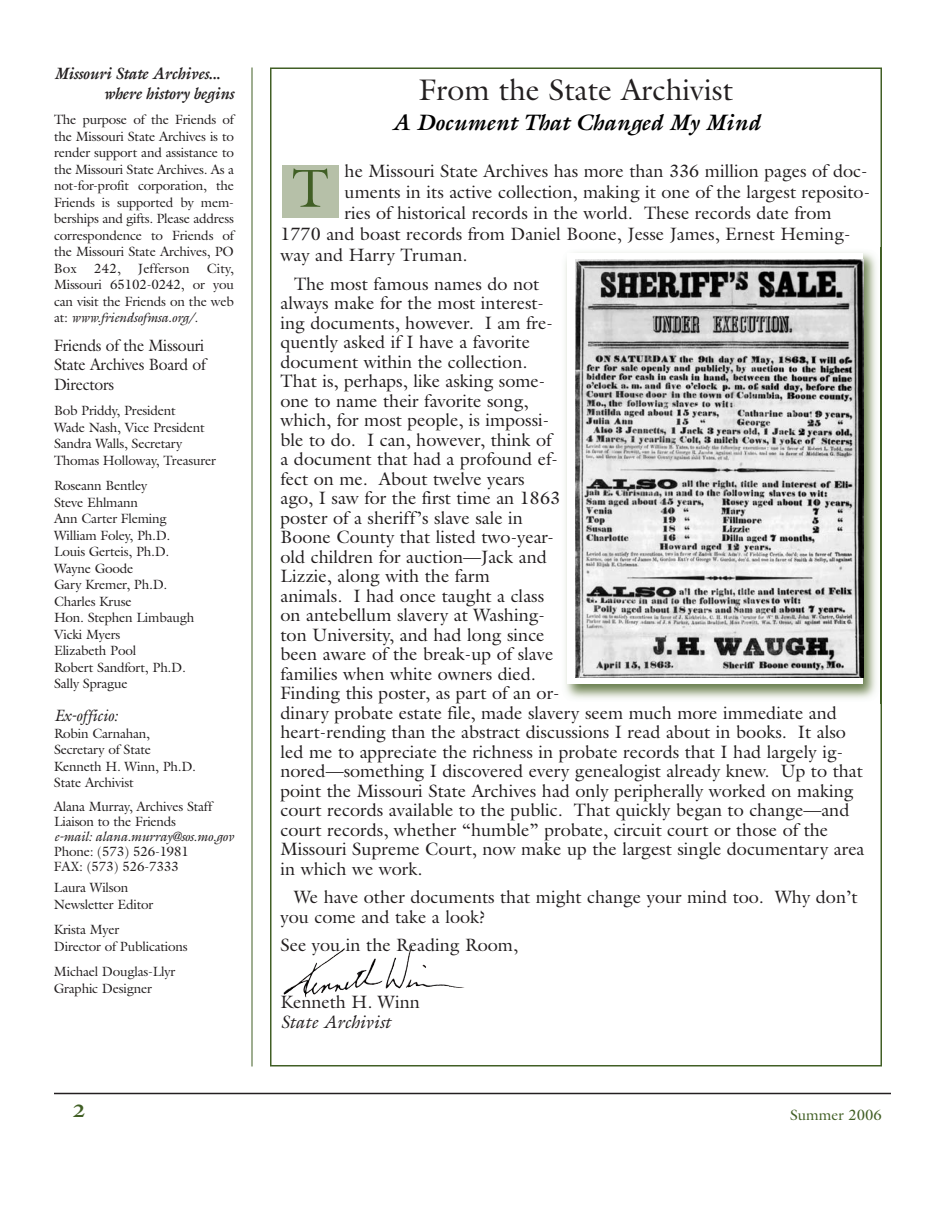
<style>
.page{position:relative;width:945px;height:1215px;background:#fff}
.page>*{position:absolute;margin:0;border:0;box-sizing:border-box;transform-origin:0 0}
.t1{font:54px "Galliard";color:#415f25}
.t2{font:30px "Galliard";color:#231f20}
.t3{font:italic 700 22.5px "Galliard";color:#000}
.t4{font:18px/19.5px "Galliard";color:#231f20}
.t5{font:italic 18px "Galliard";color:#231f20}
.t6{font:700 18px "Galliard";color:#415f25;scale:1.2 1}
.t7{font:16.5px/19.5px "Galliard";letter-spacing:-.015em;color:#231f20;text-align:justify;scale:.95 1}
.t8{font:italic 700 16.5px/19.5px "Galliard";letter-spacing:-.015em;color:#231f20;scale:.95 1}
.t9{font:italic 16.5px "Galliard";letter-spacing:-.015em;color:#231f20;scale:.95 1}
.t10{font:15px "Galliard";color:#415f25}
.t11{font:13.5px/16.5px "Galliard";letter-spacing:-.015em;color:#231f20}
.t12{font:italic 13.5px "Galliard";letter-spacing:-.02em;color:#231f20}
.t13{font:13.5px "Galliard";letter-spacing:.005em;color:#231f20}
.s1{font-style:italic}
</style>
<div class="page">
<hr style="left:252px;top:68px;width:1px;height:998px;background:#415f25">
<hr style="left:54px;top:1093px;width:837px;height:1px;background:#231f20">
<div style="left:282px;top:165px;width:57px;height:52px;background:#b6c0a8"></div>
<img style="left:565px;top:247px;width:316px;height:456px">
<div style="left:567px;top:254px;width:295px;height:430px;background:#fff"></div>
<img style="left:575px;top:260px;width:288px;height:417px">
<img style="left:385px;top:947px;width:28px;height:42px">
<p class="t8" style="left:104px;top:64px;width:139px;text-indent:-50px">Missouri State Archives... where history begins</p>
<p class="t11" style="left:54px;top:111px;width:182px;text-align:justify">The purpose of the Friends of the Missouri State Archives is to render support and assistance to the Missouri State Archives. As a not-for-profit corporation, the Friends is supported by mem&shy;berships and gifts. Please address correspondence to Friends of the Missouri State Archives, PO Box</p>
<p class="t11" style="left:94px;top:260px;width:28px">242,</p>
<p class="t13" style="left:138px;top:260px;width:53px">Jefferson</p>
<p class="t11" style="left:54px;top:260px;width:182px;text-align:justify;text-indent:153px">City, Missouri 65102-0242, or you can visit the Friends on the web at: <span class="s1">www.friendsofmsa.org/.</span></p>
<p class="t7" style="left:54px;top:335px;width:161px">Friends of the Missouri State Archives Board of Directors</p>
<p class="t11" style="left:54px;top:402px;width:163px">Bob Priddy, President<br>Wade Nash, Vice President<br>Sandra Walls, Secretary<br>Thomas Holloway, Treasurer</p>
<p class="t11" style="left:54px;top:477px;width:142px">Roseann Bentley<br>Steve Ehlmann<br>Ann Carter Fleming<br>William Foley, Ph.D.<br>Louis Gerteis, Ph.D.<br>Wayne Goode<br>Gary Kremer, Ph.D.<br>Charles Kruse<br>Hon. Stephen Limbaugh<br>Vicki Myers<br>Elizabeth Pool<br>Robert Sandfort, Ph.D.<br>Sally Sprague</p>
<p class="t9" style="left:54px;top:706px;width:69px">Ex-officio:</p>
<p class="t11" style="left:54px;top:725px;width:144px">Robin Carnahan,<br>Secretary of State<br>Kenneth H. Winn, Ph.D.<br>State Archivist</p>
<p class="t11" style="left:54px;top:799px;width:160px;line-height:15px">Alana Murray, Archives Staff<br>Liaison to the Friends</p>
<p class="t12" style="left:54px;top:829px;width:181px">e-mail: alana.murray@sos.mo.gov</p>
<p class="t11" style="left:54px;top:844px;width:137px;line-height:15px">Phone: (573) 526-1981<br>FAX: (573) 526-7333</p>
<p class="t11" style="left:54px;top:879px;width:101px">Laura Wilson<br>Newsletter Editor</p>
<p class="t11" style="left:54px;top:921px;width:135px">Krista Myer<br>Director of Publications</p>
<p class="t11" style="left:54px;top:963px;width:123px">Michael Douglas-Llyr<br>Graphic Designer</p>
<p class="t6" style="left:73px;top:1100px;width:12px">2</p>
<h2 class="t2" style="left:419px;top:72px;width:315px">From the State Archivist</h2>
<p class="t3" style="left:392px;top:109px;width:369px">A Document That Changed My Mind</p>
<p class="t4" style="left:345px;top:161px;width:525px">he Missouri State Archives has more than 336 million pages of doc-</p>
<p class="t4" style="left:345px;top:182px;width:527px">uments in its active collection, making it one of the largest reposito-</p>
<p class="t4" style="left:345px;top:203px;width:489px">ries of historical records in the world. These records date from</p>
<p class="t4" style="left:281px;top:224px;width:572px">1770 and boast records from Daniel Boone, Jesse James, Ernest Heming-</p>
<p class="t4" style="left:281px;top:245px;width:188px">way and Harry Truman.</p>
<p class="t4" style="left:280px;top:274px;width:586px;text-indent:14px">The most famous names do not<br>always make for the most interest-<br>ing documents, however. I am fre-<br>quently asked if I have a favorite<br>document within the collection.<br>That is, perhaps, like asking some-<br>one to name their favorite song,<br>which, for most people, is impossi-<br>ble to do. I can, however, think of<br>a document that had a profound ef-<br>fect on me. About twelve years<br>ago, I saw for the first time an 1863<br>poster of a sheriff’s slave sale in<br>Boone County that listed two-year-<br>old children for auction—Jack and<br>Lizzie, along with the farm<br>animals. I had once taught a class<br>on antebellum slavery at Washing-<br>ton University, and had long since<br>been aware of the break-up of slave<br>families when white owners died.<br>Finding this poster, as part of an or-<br>dinary probate estate file, made slavery seem much more immediate and heart-rending than the abstract discussions I read about in books. It also led me to appreciate the richness in probate records that I had largely ig&shy;nored—something I discovered every genealogist already knew. Up to that point the Missouri State Archives had only peripherally worked on making court records available to the public. That quickly began to change—and court records, whether “humble” probate, circuit court or those of the Missouri Supreme Court, now make up the largest single documentary area in which we work.</p>
<p class="t4" style="left:281px;top:887px;width:579px;text-indent:13px">We have other documents that might change your mind too. Why don’t you come and take a look?</p>
<p class="t4" style="left:281px;top:935px;width:239px">See you in the Reading Room,</p>
<p class="t4" style="left:281px;top:992px;width:141px">Kenneth H. Winn</p>
<p class="t5" style="left:281px;top:1011px;width:111px">State Archivist</p>
<h1 class="t1" style="left:292px;top:157px;width:38px">T</h1>
<p class="t10" style="left:790px;top:1106px;width:93px">Summer 2006</p>
</div>
